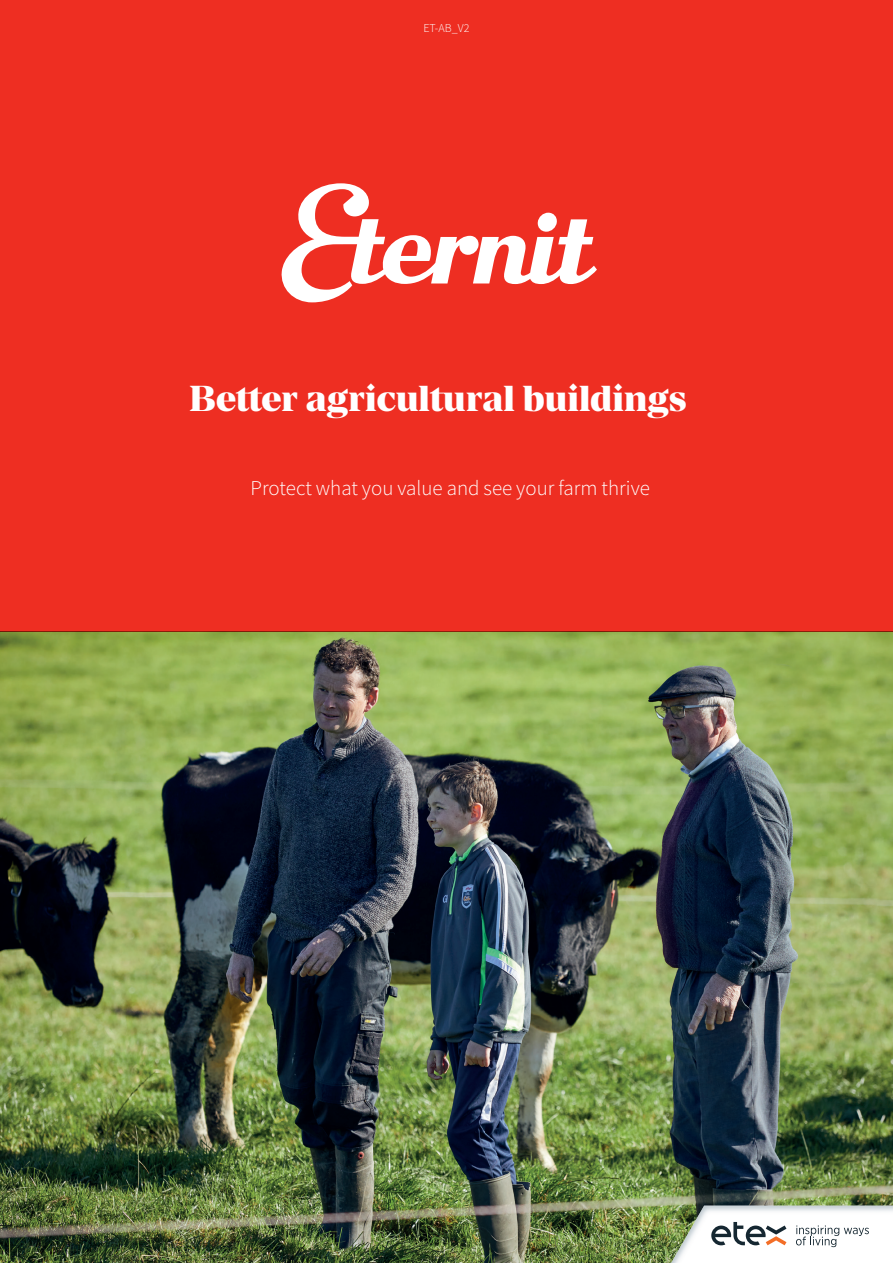
<style>
.page{position:relative;width:893px;height:1263px;background:#fff}
.page>*{position:absolute;margin:0;border:0;box-sizing:border-box;transform-origin:0 0}
.Cover_heading{font:800 36px "Manier";color:#fff}
.Cover_sub-heading{font:300 21px "Source Sans Pro";color:#fff}
.t1{font:300 12px "Source Sans Pro";color:#fff}
</style>
<div class="page">
<div style="left:0;top:0;width:893px;height:631px;background:#ee2e22"></div>
<svg style="left:281px;top:183px;width:316px;height:119px"></svg>
<img style="left:0;top:631px;width:893px;height:632px">
<svg style="left:671px;top:1205px;width:222px;height:58px"></svg>
<p class="t1" style="left:423px;top:21px;width:48px">ET-AB_V2</p>
<p class="Cover_heading" style="left:189px;top:377px;width:499px">Better agricultural buildings</p>
<p class="Cover_sub-heading" style="left:251px;top:475px;width:401px">Protect what you value and see your farm thrive</p>
</div>
